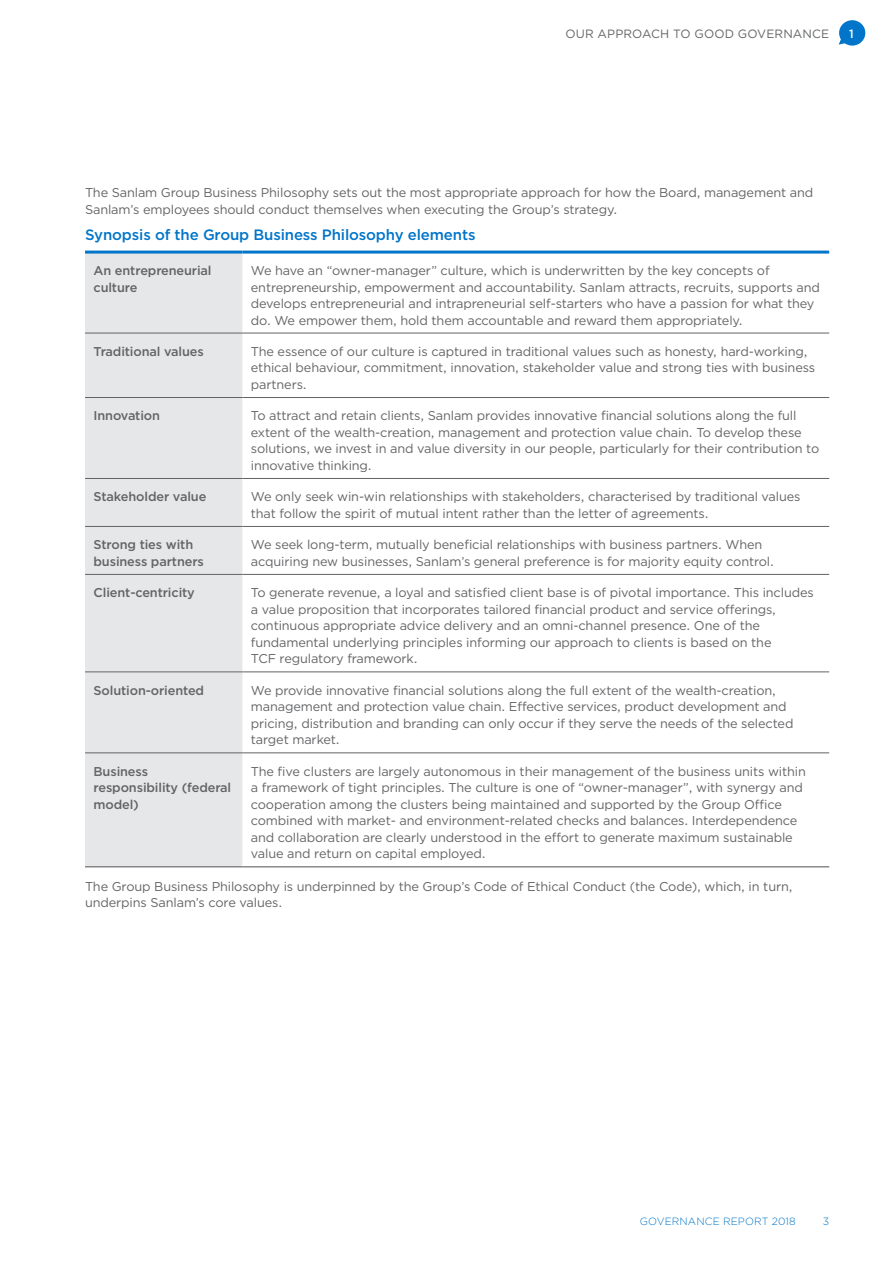
<style>
.page{position:relative;width:893px;height:1263px;background:#fff}
.page>*{position:absolute;margin:0;border:0;box-sizing:border-box;transform-origin:0 0}
.t1{font:500 15px "Gotham";letter-spacing:-.01em;color:#0075c9}
.t2{font:12.75px/16.5px "Gotham";letter-spacing:-.01em;color:#636466}
.t3{font:500 12.75px/16.5px "Gotham";letter-spacing:-.01em;color:#636466}
.t4{font:12px "Gotham";letter-spacing:.01em;color:#636466}
.t5{font:500 12px "Gotham";color:#fff}
.t6{font:300 10.5px "Gotham";letter-spacing:.01em;color:#0075c9}
</style>
<div class="page">
<div style="left:85px;top:254px;width:157px;height:612px;background:#e6e7e8"></div>
<hr style="left:85px;top:333px;width:157px;height:1px;background:#636466">
<hr style="left:242px;top:333px;width:587px;height:1px;background:#636466">
<hr style="left:85px;top:397px;width:157px;height:1px;background:#636466">
<hr style="left:242px;top:397px;width:587px;height:1px;background:#636466">
<hr style="left:85px;top:478px;width:157px;height:1px;background:#636466">
<hr style="left:242px;top:478px;width:587px;height:1px;background:#636466">
<hr style="left:85px;top:526px;width:157px;height:1px;background:#636466">
<hr style="left:242px;top:526px;width:587px;height:1px;background:#636466">
<hr style="left:85px;top:574px;width:157px;height:1px;background:#636466">
<hr style="left:242px;top:574px;width:587px;height:1px;background:#636466">
<hr style="left:85px;top:672px;width:157px;height:1px;background:#636466">
<hr style="left:242px;top:672px;width:587px;height:1px;background:#636466">
<hr style="left:85px;top:753px;width:157px;height:1px;background:#636466">
<hr style="left:242px;top:753px;width:587px;height:1px;background:#636466">
<hr style="left:85px;top:866px;width:157px;height:1px;background:#636466">
<hr style="left:242px;top:866px;width:587px;height:1px;background:#636466">
<hr style="left:85px;top:251px;width:157px;height:3px;background:#0075c9">
<hr style="left:242px;top:251px;width:587px;height:3px;background:#0075c9">
<svg style="left:839px;top:20px;width:26px;height:26px"></svg>
<p class="t4" style="left:565px;top:26px;width:265px">OUR APPROACH TO GOOD GOVERNANCE</p>
<p class="t5" style="left:849px;top:26px;width:6px">1</p>
<p class="t2" style="left:85px;top:184px;width:730px">The Sanlam Group Business Philosophy sets out the most appropriate approach for how the Board, management and<br>Sanlam’s employees should conduct themselves when executing the Group’s strategy.</p>
<p class="t1" style="left:85px;top:225px;width:392px">Synopsis of the Group Business Philosophy elements</p>
<p class="t3" style="left:94px;top:262px;width:120px">An entrepreneurial culture</p>
<p class="t2" style="left:251px;top:262px;width:570px">We have an “owner-manager” culture, which is underwritten by the key concepts of entrepreneurship, empowerment and accountability. Sanlam attracts, recruits, supports and develops entrepreneurial and intrapreneurial self-starters who have a passion for what they do. We empower them, hold them accountable and reward them appropriately.</p>
<p class="t3" style="left:94px;top:343px;width:112px">Traditional values</p>
<p class="t2" style="left:251px;top:343px;width:566px">The essence of our culture is captured in traditional values such as honesty, hard-working, ethical behaviour, commitment, innovation, stakeholder value and strong ties with business partners.</p>
<p class="t3" style="left:94px;top:407px;width:68px">Innovation</p>
<p class="t2" style="left:251px;top:407px;width:570px">To attract and retain clients, Sanlam provides innovative financial solutions along the full extent of the wealth-creation, management and protection value chain. To develop these solutions, we invest in and value diversity in our people, particularly for their contribution to innovative thinking.</p>
<p class="t3" style="left:94px;top:488px;width:114px">Stakeholder value</p>
<p class="t2" style="left:251px;top:488px;width:551px">We only seek win-win relationships with stakeholders, characterised by traditional values that follow the spirit of mutual intent rather than the letter of agreements.</p>
<p class="t3" style="left:94px;top:536px;width:112px">Strong ties with business partners</p>
<p class="t2" style="left:251px;top:536px;width:525px">We seek long-term, mutually beneficial relationships with business partners. When acquiring new businesses, Sanlam’s general preference is for majority equity control.</p>
<p class="t3" style="left:94px;top:584px;width:103px">Client-centricity</p>
<p class="t2" style="left:251px;top:584px;width:564px">To generate revenue, a loyal and satisfied client base is of pivotal importance. This includes a value proposition that incorporates tailored financial product and service offerings, continuous appropriate advice delivery and an omni-channel presence. One of the fundamental underlying principles informing our approach to clients is based on the<br>TCF regulatory framework.</p>
<p class="t3" style="left:94px;top:682px;width:112px">Solution-oriented</p>
<p class="t2" style="left:251px;top:682px;width:544px">We provide innovative financial solutions along the full extent of the wealth-creation, management and protection value chain. Effective services, product development and pricing, distribution and branding can only occur if they serve the needs of the selected target market.</p>
<p class="t3" style="left:94px;top:763px;width:139px">Business responsibility (federal model)</p>
<p class="t2" style="left:251px;top:763px;width:557px">The five clusters are largely autonomous in their management of the business units within a framework of tight principles. The culture is one of “owner-manager”, with synergy and cooperation among the clusters being maintained and supported by the Group Office combined with market- and environment-related checks and balances. Interdependence and collaboration are clearly understood in the effort to generate maximum sustainable value and return on capital employed.</p>
<p class="t2" style="left:85px;top:877px;width:709px">The Group Business Philosophy is underpinned by the Group’s Code of Ethical Conduct (the Code), which, in turn, underpins Sanlam’s core values.</p>
<p class="t6" style="left:640px;top:1214px;width:157px">GOVERNANCE REPORT 2018</p>
<p class="t6" style="left:823px;top:1214px;width:8px">3</p>
</div>
